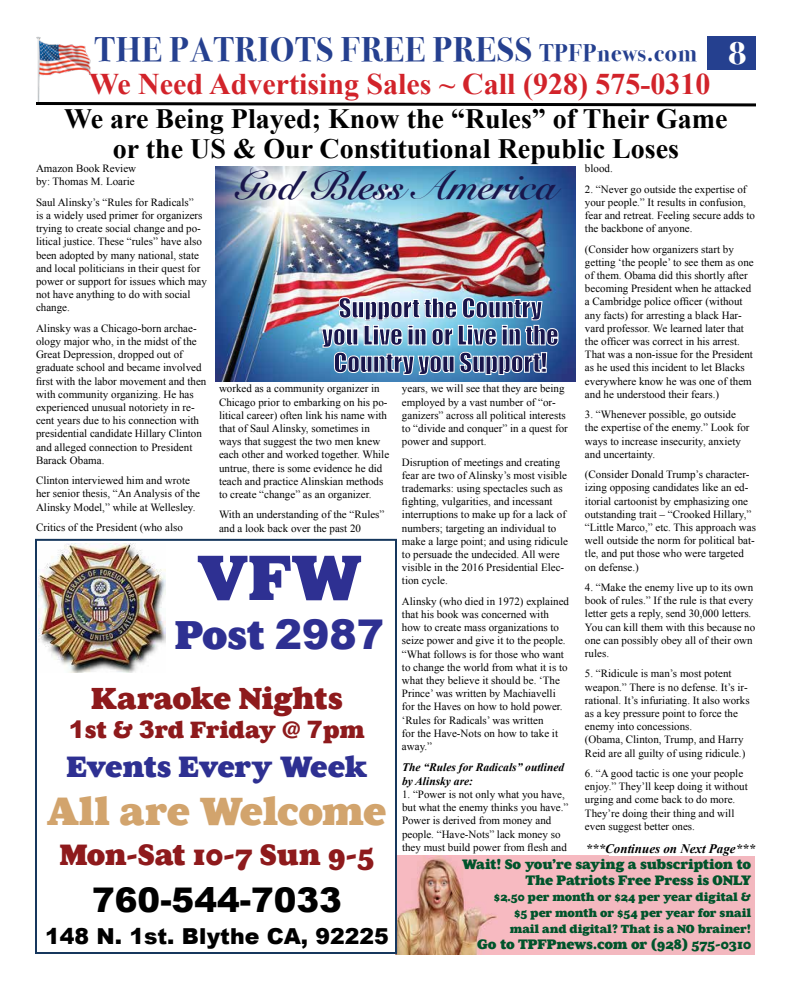
<style>
.page{position:relative;width:792px;height:990px;background:#fff}
.page>*{position:absolute;margin:0;border:0;box-sizing:border-box;transform-origin:0 0}
.t1{font:65px "Aurea Ultra";color:#2e3092}
.t2{font:41px "Aurea Ultra";color:#2e3092}
.t3{font:40px "Aurea Ultra";letter-spacing:-.025em;color:#d2a46d}
.t4{font:700 39.7px "Snell Roundhand";color:#19164c}
.t5{font:700 34px "Bodoni Svty Two ITCTT";letter-spacing:.035em;color:#25408f}
.t6{font:900 34px "Arial";color:#000}
.t7{font:31px "Aurea Ultra";letter-spacing:-.02em;color:#8e1a1c}
.t8{font:700 30px "Times New Roman";color:#d2232a}
.t9{font:30px "Aurea Ultra";color:#8e1a1c}
.t10{font:30px "Aurea Ultra";letter-spacing:-.02em;color:#2e3092}
.t11{font:700 28px/30px "Times New Roman";color:#000;text-align:center}
.t12{font:24.8px/27.3px "Impact";color:#19164c;text-align:center}
.t13{font:24px "Aurea Ultra";letter-spacing:-.015em;color:#8e1a1c}
.t14{font:900 22px "Arial";color:#000}
.t15{font:14px/16px "Aurea Ultra";letter-spacing:-.02em;color:#00542b;text-align:right}
.t16{font:italic 700 13px "Times New Roman";color:#000}
.t17{font:12px/16px "Aurea Ultra";letter-spacing:-.01em;color:#00542b;text-align:right}
.t18{font:italic 700 11.5px/13.8px "Times New Roman";color:#000}
.t19{font:11px/13.2px "Times New Roman";color:#000}
.s1{font-size:24px}
.s2{font-family:"Arial";font-weight:900}
</style>
<div class="page">
<div style="left:707px;top:36px;width:49px;height:33px;background:#25408f"></div>
<img style="left:36px;top:37px;width:56px;height:63px">
<svg style="left:36px;top:100px;width:720px;height:7px"></svg>
<img style="left:395px;top:856px;width:185px;height:99px">
<div style="left:580px;top:856px;width:175px;height:99px;background:#f3b8bf"></div>
<img style="left:39px;top:543px;width:127px;height:130px">
<div style="left:35px;top:539px;width:362px;height:415px;border:2px solid #16375d"></div>
<img style="left:216px;top:166px;width:360px;height:215px">
<svg style="left:322px;top:297px;width:236px;height:78px;background:#8dbdd8"></svg>
<h3 class="t5" style="left:95px;top:22px;width:653px">THE PATRIOTS FREE PRESS <span class="s1">TPFPnews.com</span> <sub>8</sub></h3>
<h3 class="t8" style="left:89px;top:63px;width:623px">We Need Advertising Sales ~ Call (928) 575-0310</h3>
<h3 class="t11" style="left:64px;top:102px;width:665px">We are Being Played; Know the “Rules” of Their Game or the US &amp; Our Constitutional Republic Loses</h3>
<p class="t19" style="left:36px;top:162px;width:102px">Amazon Book Review by: Thomas M. Loarie</p>
<p class="t19" style="left:36px;top:195px;width:173px">Saul Alinsky’s “Rules for Radicals”<br>is a widely used primer for organizers trying to create social change and po&shy;litical justice. These “rules” have also been adopted by many national, state and local politicians in their quest for power or support for issues which may not have anything to do with social change.</p>
<p class="t19" style="left:36px;top:321px;width:172px">Alinsky was a Chicago-born archae&shy;ology major who, in the midst of the Great Depression, dropped out of graduate school and became involved first with the labor movement and then with community organizing. He has experienced unusual notoriety in re&shy;cent years due to his connection with presidential candidate Hillary Clinton and alleged connection to President Barack Obama.</p>
<p class="t19" style="left:36px;top:474px;width:166px">Clinton interviewed him and wrote her senior thesis, “An Analysis of the<br>Alinsky Model,” while at Wellesley.</p>
<p class="t19" style="left:36px;top:521px;width:148px">Critics of the President (who also</p>
<p class="t19" style="left:585px;top:162px;width:29px">blood.</p>
<p class="t19" style="left:585px;top:182px;width:172px">2. “Never go outside the expertise of your people.” It results in confusion, fear and retreat. Feeling secure adds to the backbone of anyone.</p>
<p class="t19" style="left:585px;top:242px;width:170px">(Consider how organizers start by getting ‘the people’ to see them as one of them. Obama did this shortly after becoming President when he attacked a Cambridge police officer (without any facts) for arresting a black Har&shy;vard professor. We learned later that the officer was correct in his arrest.<br>That was a non-issue for the President as he used this incident to let Blacks everywhere know he was one of them and he understood their fears.)</p>
<p class="t19" style="left:585px;top:408px;width:166px">3. “Whenever possible, go outside the expertise of the enemy.” Look for ways to increase insecurity, anxiety and uncertainty.</p>
<p class="t19" style="left:585px;top:468px;width:172px">(Consider Donald Trump’s character&shy;izing opposing candidates like an ed&shy;itorial cartoonist by emphasizing one outstanding trait – “Crooked Hillary,” “Little Marco,” etc. This approach was well outside the norm for political bat&shy;tle, and put those who were targeted on defense.)</p>
<p class="t19" style="left:585px;top:581px;width:172px">4. “Make the enemy live up to its own book of rules.” If the rule is that every letter gets a reply, send 30,000 letters.<br>You can kill them with this because no one can possibly obey all of their own rules.</p>
<p class="t19" style="left:585px;top:667px;width:166px">5. “Ridicule is man’s most potent weapon.” There is no defense. It’s ir&shy;rational. It’s infuriating. It also works as a key pressure point to force the enemy into concessions.<br>(Obama, Clinton, Trump, and Harry Reid are all guilty of using ridicule.)</p>
<p class="t19" style="left:585px;top:767px;width:164px">6. “A good tactic is one your people enjoy.” They’ll keep doing it without urging and come back to do more.<br>They’re doing their thing and will even suggest better ones.</p>
<p class="t16" style="left:586px;top:839px;width:171px">***Continues on Next Page***</p>
<h3 class="t4" style="left:234px;top:151px;width:324px">God Bless America</h3>
<h3 class="t12" style="left:322px;top:294px;width:238px">Support the Country you Live in or Live in the<br>Country you Support!</h3>
<p class="t19" style="left:219px;top:382px;width:172px">worked as a community organizer in Chicago prior to embarking on his po&shy;litical career) often link his name with that of Saul Alinsky, sometimes in ways that suggest the two men knew each other and worked together. While untrue, there is some evidence he did teach and practice Alinskian methods to create “change” as an organizer.</p>
<p class="t19" style="left:219px;top:508px;width:167px">With an understanding of the “Rules” and a look back over the past 20</p>
<p class="t19" style="left:402px;top:382px;width:167px">years, we will see that they are being employed by a vast number of “or&shy;ganizers” across all political interests to “divide and conquer” in a quest for power and support.</p>
<p class="t19" style="left:402px;top:455px;width:167px">Disruption of meetings and creating fear are two of Alinsky’s most visible trademarks: using spectacles such as fighting, vulgarities, and incessant interruptions to make up for a lack of numbers; targeting an individual to make a large point; and using ridicule to persuade the undecided. All were visible in the 2016 Presidential Elec&shy;tion cycle.</p>
<p class="t19" style="left:402px;top:594px;width:169px">Alinsky (who died in 1972) explained that his book was concerned with how to create mass organizations to seize power and give it to the people. “What follows is for those who want to change the world from what it is to what they believe it should be. ‘The<br>Prince’ was written by Machiavelli for the Haves on how to hold power. ‘Rules for Radicals’ was written<br>for the Have-Nots on how to take it away.”</p>
<p class="t18" style="left:402px;top:760px;width:164px">The “Rules for Radicals” outlined by Alinsky are:</p>
<p class="t19" style="left:402px;top:788px;width:168px">1. “Power is not only what you have, but what the enemy thinks you have.” Power is derived from money and people. “Have-Nots” lack money so they must build power from flesh and</p>
<h1 class="t1" style="left:197px;top:539px;width:166px">VFW</h1>
<h2 class="t2" style="left:175px;top:611px;width:211px">Post <span class="s2">2987</span></h2>
<h3 class="t7" style="left:91px;top:680px;width:253px">Karaoke Nights</h3>
<h3 class="t13" style="left:69px;top:715px;width:298px"><span class="s2">1</span>st &amp; <span class="s2">3</span>rd Friday @ <span class="s2">7</span>pm</h3>
<h3 class="t10" style="left:66px;top:749px;width:303px">Events Every Week</h3>
<h3 class="t3" style="left:47px;top:787px;width:341px">All are Welcome</h3>
<h3 class="t9" style="left:59px;top:837px;width:317px">Mon-Sat 10-7 Sun 9-5</h3>
<h3 class="t6" style="left:92px;top:875px;width:251px">760-544-7033</h3>
<h3 class="t14" style="left:45px;top:920px;width:345px">148 N. 1st. Blythe CA, 92225</h3>
<p class="t15" style="left:462px;top:856px;width:290px">Wait! So you’re saying a subscription to<br>The Patriots Free Press is ONLY</p>
<p class="t17" style="left:494px;top:889px;width:259px">$2.50 per month or $24 per year digital &amp; $5 per month or $54 per year for snail mail and digital? That is a NO brainer!</p>
<p class="t15" style="left:477px;top:936px;width:275px">Go to TPFPnews.com or (928) 575-0310</p>
</div>
